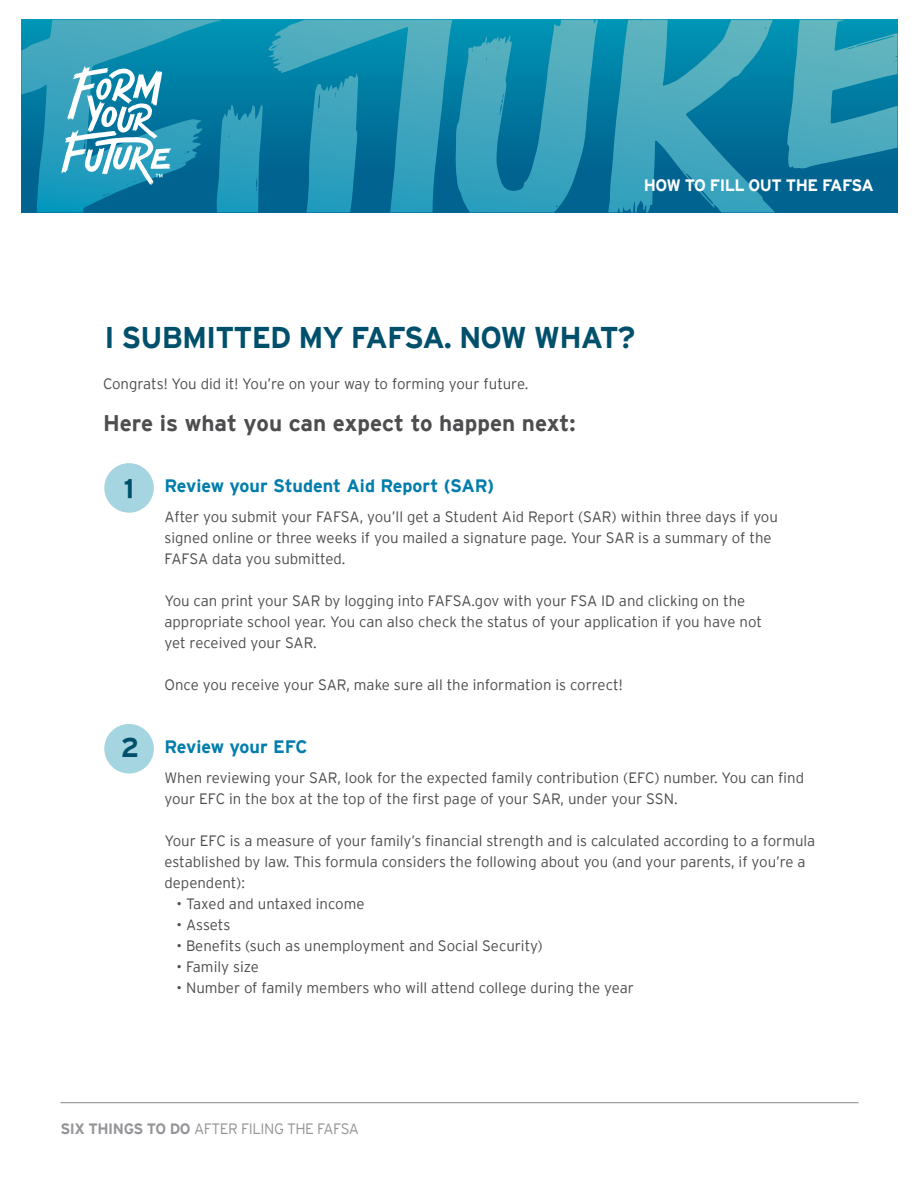
<style>
.page{position:relative;width:918px;height:1188px;background:#fff}
.page>*{position:absolute;margin:0;border:0;box-sizing:border-box;transform-origin:0 0}
.t1{font:700 30px "Interstate";letter-spacing:-.03em;color:#00506b}
.t2{font:700 27px "Interstate";color:#00506b}
.t3{font:700 22.5px "Interstate";color:#4d4d4f}
.t4{font:700 18px "Interstate";color:#007dac}
.t5{font:700 16.5px "Interstate";letter-spacing:-.03em;color:#fff}
.t6{font:300 15px/21px "Interstate";color:#4d4d4f}
.t7{font:300 15px "Interstate";letter-spacing:-.03em;color:#939598}
.s1{font-weight:700}
</style>
<div class="page">
<svg style="left:21px;top:20px;width:587px;height:192px;background:#1d8dad"></svg>
<svg style="left:608px;top:20px;width:290px;height:192px;background:#2790ad"></svg>
<svg style="left:61px;top:66px;width:111px;height:119px"></svg>
<div style="left:104px;top:463px;width:50px;height:50px;background:#a5d5e0;border-radius:50%"></div>
<div style="left:104px;top:724px;width:50px;height:50px;background:#a5d5e0;border-radius:50%"></div>
<hr style="left:60px;top:1102px;width:799px;height:1px;background:#939598">
<p class="t5" style="left:644px;top:176px;width:232px">HOW TO FILL OUT THE FAFSA</p>
<h1 class="t1" style="left:105px;top:321px;width:532px">I SUBMITTED MY FAFSA. NOW WHAT?</h1>
<p class="t6" style="left:103px;top:373px;width:427px">Congrats! You did it! You’re on your way to forming your future.</p>
<h3 class="t3" style="left:103px;top:410px;width:474px">Here is what you can expect to happen next:</h3>
<h2 class="t2" style="left:124px;top:473px;width:12px">1</h2>
<h2 class="t2" style="left:121px;top:733px;width:20px">2</h2>
<p class="t4" style="left:165px;top:476px;width:331px">Review your Student Aid Report (SAR)</p>
<p class="t6" style="left:165px;top:506px;width:615px">After you submit your FAFSA, you’ll get a Student Aid Report (SAR) within three days if you signed online or three weeks if you mailed a signature page. Your SAR is a summary of the<br>FAFSA data you submitted.</p>
<p class="t6" style="left:165px;top:590px;width:599px">You can print your SAR by logging into FAFSA.gov with your FSA ID and clicking on the appropriate school year. You can also check the status of your application if you have not yet received your SAR.</p>
<p class="t6" style="left:165px;top:674px;width:460px">Once you receive your SAR, make sure all the information is correct!</p>
<p class="t4" style="left:165px;top:737px;width:144px">Review your EFC</p>
<p class="t6" style="left:165px;top:767px;width:641px">When reviewing your SAR, look for the expected family contribution (EFC) number. You can find your EFC in the box at the top of the first page of your SAR, under your SSN.</p>
<p class="t6" style="left:165px;top:830px;width:652px">Your EFC is a measure of your family’s financial strength and is calculated according to a formula established by law. This formula considers the following about you (and your parents, if you’re a dependent):</p>
<p class="t6" style="left:177px;top:893px;width:190px">• Taxed and untaxed income</p>
<p class="t6" style="left:177px;top:914px;width:55px">• Assets</p>
<p class="t6" style="left:177px;top:935px;width:368px">• Benefits (such as unemployment and Social Security)</p>
<p class="t6" style="left:177px;top:956px;width:84px">• Family size</p>
<p class="t6" style="left:177px;top:977px;width:459px">• Number of family members who will attend college during the year</p>
<p class="t7" style="left:60px;top:1120px;width:300px"><span class="s1">SIX THINGS TO DO</span> AFTER FILING THE FAFSA</p>
</div>
